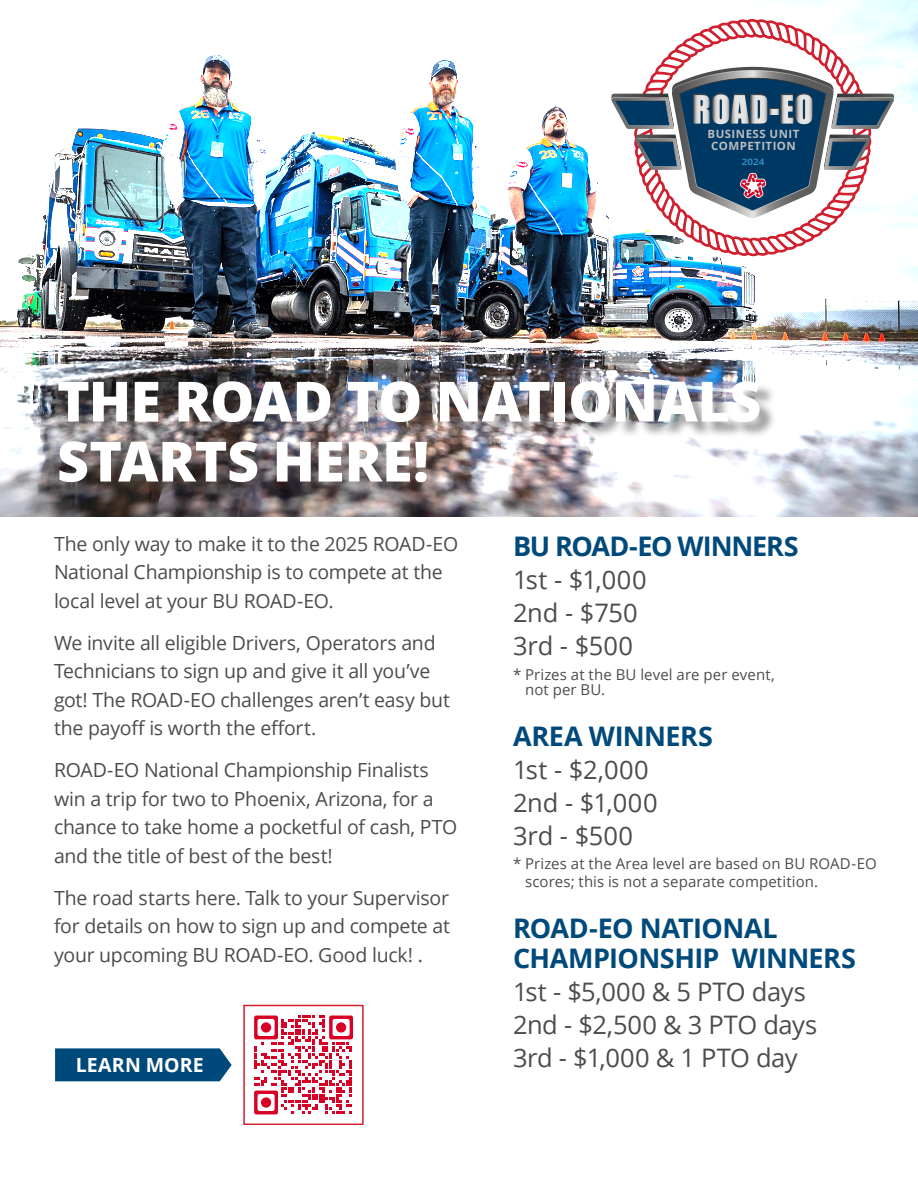
<style>
.page{position:relative;width:918px;height:1188px;background:#fff}
.page>*{position:absolute;margin:0;border:0;box-sizing:border-box;transform-origin:0 0}
.t1{font:800 55.5px/60px "Open Sans";letter-spacing:-.015em;color:#fff}
.t2{font:700 27px/30px "Open Sans";letter-spacing:-.025em;color:#00497b}
.t3{font:700 27px "Open Sans";letter-spacing:-.045em;color:#00497b}
.t4{font:25.5px "Open Sans";letter-spacing:-.005em;color:#4b4c4d}
.t5{font:19.5px/28.5px "Open Sans";letter-spacing:-.015em;color:#4b4c4d}
.t6{font:700 19.5px "Open Sans";letter-spacing:.015em;color:#fff}
.t7{font:15px/15.3px "Open Sans";letter-spacing:.005em;color:#4b4c4d}
.t8{font:700 11.55px/12.3px "Open Sans";letter-spacing:.04em;color:#babcbe;text-align:center}
.t9{font:600 8.85px "Open Sans";color:#3b9cd6;scale:1.12 1}
</style>
<div class="page">
<img style="left:0;top:0;width:918px;height:517px">
<svg style="left:611px;top:2px;width:283px;height:312px"></svg>
<div style="left:60px;top:383px;width:717px;height:116px;background:#231f20;opacity:.43"></div>
<div style="left:243px;top:1005px;width:121px;height:120px;background:#fff;border:2px solid #d0202f"></div>
<svg style="left:255px;top:1015px;width:99px;height:100px"></svg>
<svg style="left:254px;top:1016px;width:99px;height:98px"></svg>
<div style="left:261px;top:1022px;width:10px;height:11px;background:#d80025;border-radius:50%"></div>
<div style="left:336px;top:1022px;width:10px;height:11px;background:#d80025;border-radius:50%"></div>
<div style="left:261px;top:1097px;width:10px;height:11px;background:#d80025;border-radius:50%"></div>
<svg style="left:55px;top:1048px;width:177px;height:33px;background:#0c5181"></svg>
<p class="t8" style="left:708px;top:127px;width:93px">BUSINESS UNIT<br>COMPETITION</p>
<p class="t9" style="left:742px;top:156px;width:22px">2024</p>
<p class="t1" style="left:57px;top:368px;width:706px">THE ROAD TO NATIONALS<br>STARTS HERE!</p>
<p class="t5" style="left:54px;top:529px;width:406px">The only way to make it to the 2025 ROAD-EO<br>National Championship is to compete at the local level at your BU ROAD-EO.</p>
<p class="t5" style="left:54px;top:628px;width:398px">We invite all eligible Drivers, Operators and Technicians to sign up and give it all you’ve got! The ROAD-EO challenges aren’t easy but the payoff is worth the effort.</p>
<p class="t5" style="left:54px;top:755px;width:405px">ROAD-EO National Championship Finalists win a trip for two to Phoenix, Arizona, for a chance to take home a pocketful of cash, PTO and the title of best of the best!</p>
<p class="t5" style="left:54px;top:883px;width:398px;text-align:justify">The road starts here. Talk to your Supervisor for details on how to sign up and compete at your upcoming BU ROAD-EO. Good luck! .</p>
<p class="t3" style="left:513px;top:527px;width:287px">BU ROAD-EO WINNERS</p>
<p class="t4" style="left:513px;top:563px;width:135px">1st - $1,000</p>
<p class="t4" style="left:513px;top:596px;width:126px">2nd - $750</p>
<p class="t4" style="left:513px;top:629px;width:122px">3rd - $500</p>
<p class="t7" style="left:525px;top:667px;width:251px;text-indent:-12px">* Prizes at the BU level are per event, not per BU.</p>
<p class="t2" style="left:513px;top:720px;width:202px">AREA WINNERS</p>
<p class="t4" style="left:513px;top:752px;width:137px">1st - $2,000</p>
<p class="t4" style="left:513px;top:785px;width:146px">2nd - $1,000</p>
<p class="t4" style="left:513px;top:818px;width:122px">3rd - $500</p>
<p class="t7" style="left:525px;top:855px;width:353px;line-height:18px;text-indent:-12px">* Prizes at the Area level are based on BU ROAD-EO scores; this is not a separate competition.</p>
<p class="t2" style="left:513px;top:912px;width:345px">ROAD-EO NATIONAL<br>CHAMPIONSHIP WINNERS</p>
<p class="t4" style="left:513px;top:974px;width:294px">1st - $5,000 &amp; 5 PTO days</p>
<p class="t4" style="left:513px;top:1007px;width:306px">2nd - $2,500 &amp; 3 PTO days</p>
<p class="t6" style="left:76px;top:1051px;width:130px">LEARN MORE</p>
<p class="t4" style="left:513px;top:1040px;width:286px">3rd - $1,000 &amp; 1 PTO day</p>
</div>
